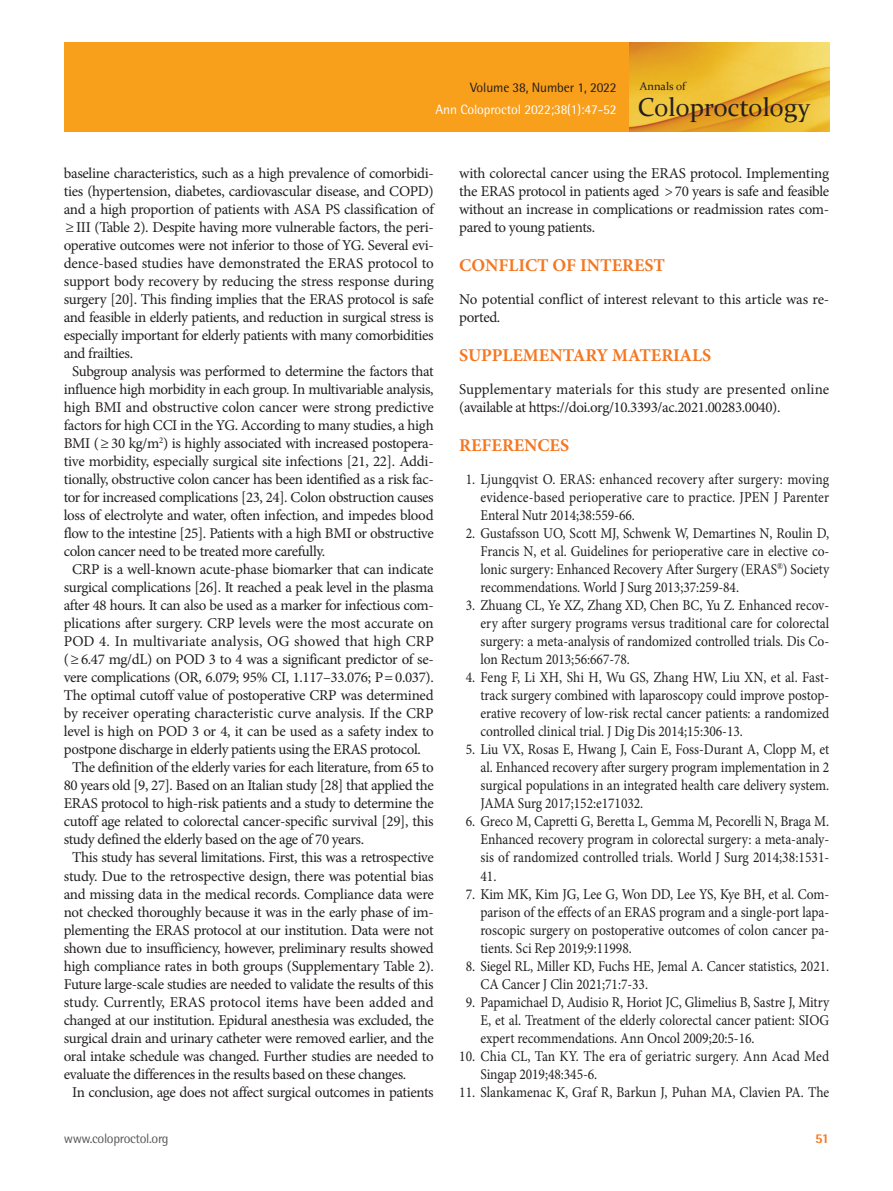
<style>
.page{position:relative;width:893px;height:1191px;background:#fff}
.page>*{position:absolute;margin:0;border:0;box-sizing:border-box;transform-origin:0 0}
.t1{font:25.95px "Constantia";color:#231f20}
.본문제목_대{font:700 18px "Minion Pro";color:#f47721}
.본문{font:15px/18px "Minion Pro";letter-spacing:-.025em;color:#231f20;text-align:justify}
.참고문헌1{font:15px/18px "Minion Pro";letter-spacing:-.005em;color:#231f20;text-align:justify;scale:.9 1}
.본문_앞단락0{font:15px/18px "Minion Pro";letter-spacing:-.01em;color:#231f20}
.참고문헌2{font:15px/18px "Minion Pro";color:#231f20;scale:.9 1}
.t2{font:13.5px "Rotis Semi Sans Std";letter-spacing:-.01em;color:#fff}
.t3{font:13.5px "Rotis Semi Sans Std";letter-spacing:-.01em;color:#231f20}
.t4{font:13.5px "Rotis Semi Sans Std";letter-spacing:-.025em;color:#57585a}
.t5{font:800 13.5px "Rotis Semi Sans Std";color:#f47721}
.t6{font:11.25px "Constantia";color:#231f20}
</style>
<div class="page">
<div style="left:64px;top:43px;width:565px;height:89px;background:#f89f1c"></div>
<img style="left:629px;top:43px;width:200px;height:89px">
<p class="t3" style="left:470px;top:80px;width:148px">Volume 38, Number 1, 2022</p>
<p class="t2" style="left:436px;top:102px;width:182px">Ann Coloproctol 2022;38(1):47-52</p>
<p class="t6" style="left:640px;top:79px;width:47px">Annals of</p>
<h1 class="t1" style="left:638px;top:90px;width:174px">Coloproctology</h1>
<p class="본문" style="left:64px;top:164px;width:372px">baseline characteristics, such as a high prevalence of comorbidi&shy;ties (hypertension, diabetes, cardiovascular disease, and COPD) and a high proportion of patients with ASA PS classification of ≥ III (Table 2). Despite having more vulnerable factors, the peri&shy;operative outcomes were not inferior to those of YG. Several evi&shy;dence-based studies have demonstrated the ERAS protocol to support body recovery by reducing the stress response during surgery [20]. This finding implies that the ERAS protocol is safe and feasible in elderly patients, and reduction in surgical stress is especially important for elderly patients with many comorbidities and frailties.</p>
<p class="본문" style="left:64px;top:362px;width:372px;text-indent:9px">Subgroup analysis was performed to determine the factors that influence high morbidity in each group. In multivariable analysis, high BMI and obstructive colon cancer were strong predictive factors for high CCI in the YG. According to many studies, a high BMI (≥ 30 kg/m<sup>2</sup>) is highly associated with increased postopera&shy;tive morbidity, especially surgical site infections [21, 22]. Addi&shy;tionally, obstructive colon cancer has been identified as a risk fac&shy;tor for increased complications [23, 24]. Colon obstruction causes loss of electrolyte and water, often infection, and impedes blood flow to the intestine [25]. Patients with a high BMI or obstructive colon cancer need to be treated more carefully.</p>
<p class="본문" style="left:64px;top:560px;width:372px;text-indent:9px">CRP is a well-known acute-phase biomarker that can indicate surgical complications [26]. It reached a peak level in the plasma after 48 hours. It can also be used as a marker for infectious com&shy;plications after surgery. CRP levels were the most accurate on POD 4. In multivariate analysis, OG showed that high CRP (≥ 6.47 mg/dL) on POD 3 to 4 was a significant predictor of se&shy;vere complications (OR, 6.079; 95% CI, 1.117–33.076; P= 0.037).<br>The optimal cutoff value of postoperative CRP was determined by receiver operating characteristic curve analysis. If the CRP level is high on POD 3 or 4, it can be used as a safety index to postpone discharge in elderly patients using the ERAS protocol.</p>
<p class="본문" style="left:64px;top:758px;width:371px;text-indent:9px">The definition of the elderly varies for each literature, from 65 to 80 years old [9, 27]. Based on an Italian study [28] that applied the ERAS protocol to high-risk patients and a study to determine the cutoff age related to colorectal cancer-specific survival [29], this study defined the elderly based on the age of 70 years.</p>
<p class="본문" style="left:64px;top:848px;width:372px;text-indent:9px">This study has several limitations. First, this was a retrospective study. Due to the retrospective design, there was potential bias and missing data in the medical records. Compliance data were not checked thoroughly because it was in the early phase of im&shy;plementing the ERAS protocol at our institution. Data were not shown due to insufficiency, however, preliminary results showed high compliance rates in both groups (Supplementary Table 2).<br>Future large-scale studies are needed to validate the results of this study. Currently, ERAS protocol items have been added and changed at our institution. Epidural anesthesia was excluded, the surgical drain and urinary catheter were removed earlier, and the oral intake schedule was changed. Further studies are needed to evaluate the differences in the results based on these changes.</p>
<p class="본문" style="left:72px;top:1082px;width:363px">In conclusion, age does not affect surgical outcomes in patients</p>
<p class="t4" style="left:64px;top:1130px;width:106px">www.coloproctol.org</p>
<p class="본문" style="left:459px;top:164px;width:371px">with colorectal cancer using the ERAS protocol. Implementing the ERAS protocol in patients aged &gt; 70 years is safe and feasible without an increase in complications or readmission rates com&shy;pared to young patients.</p>
<p class="본문제목_대" style="left:459px;top:252px;width:207px">CONFLICT OF INTEREST</p>
<p class="본문_앞단락0" style="left:459px;top:290px;width:371px">No potential conflict of interest relevant to this article was re&shy;ported.</p>
<p class="본문제목_대" style="left:459px;top:342px;width:253px">SUPPLEMENTARY MATERIALS</p>
<p class="본문_앞단락0" style="left:459px;top:380px;width:372px">Supplementary materials for this study are presented online (available at https://doi.org/10.3393/ac.2021.00283.0040).</p>
<p class="본문제목_대" style="left:459px;top:432px;width:111px">REFERENCES</p>
<p class="참고문헌1" style="left:480px;top:470px;width:389px;text-indent:-15px">1. Ljungqvist O. ERAS: enhanced recovery after surgery: moving evidence-based perioperative care to practice. JPEN J Parenter Enteral Nutr 2014;38:559-66.</p>
<p class="참고문헌1" style="left:480px;top:524px;width:389px;text-indent:-15px">2. Gustafsson UO, Scott MJ, Schwenk W, Demartines N, Roulin D, Francis N, et al. Guidelines for perioperative care in elective co&shy;lonic surgery: Enhanced Recovery After Surgery (ERAS<sup>®</sup>) Society recommendations. World J Surg 2013;37:259-84.</p>
<p class="참고문헌1" style="left:480px;top:596px;width:389px;text-indent:-15px">3. Zhuang CL, Ye XZ, Zhang XD, Chen BC, Yu Z. Enhanced recov&shy;ery after surgery programs versus traditional care for colorectal surgery: a meta-analysis of randomized controlled trials. Dis Co&shy;lon Rectum 2013;56:667-78.</p>
<p class="참고문헌1" style="left:480px;top:668px;width:389px;text-indent:-15px">4. Feng F, Li XH, Shi H, Wu GS, Zhang HW, Liu XN, et al. Fast&shy;track surgery combined with laparoscopy could improve postop&shy;erative recovery of low-risk rectal cancer patients: a randomized controlled clinical trial. J Dig Dis 2014;15:306-13.</p>
<p class="참고문헌1" style="left:480px;top:740px;width:389px;text-indent:-15px">5. Liu VX, Rosas E, Hwang J, Cain E, Foss-Durant A, Clopp M, et al. Enhanced recovery after surgery program implementation in 2 surgical populations in an integrated health care delivery system.<br>JAMA Surg 2017;152:e171032.</p>
<p class="참고문헌1" style="left:480px;top:812px;width:389px;text-indent:-15px">6. Greco M, Capretti G, Beretta L, Gemma M, Pecorelli N, Braga M.<br>Enhanced recovery program in colorectal surgery: a meta-analy&shy;sis of randomized controlled trials. World J Surg 2014;38:1531- 41.</p>
<p class="참고문헌1" style="left:480px;top:884px;width:389px;text-indent:-15px">7. Kim MK, Kim JG, Lee G, Won DD, Lee YS, Kye BH, et al. Com&shy;parison of the effects of an ERAS program and a single-port lapa&shy;roscopic surgery on postoperative outcomes of colon cancer pa&shy;tients. Sci Rep 2019;9:11998.</p>
<p class="참고문헌1" style="left:480px;top:956px;width:389px;text-indent:-15px">8. Siegel RL, Miller KD, Fuchs HE, Jemal A. Cancer statistics, 2021.<br>CA Cancer J Clin 2021;71:7-33.</p>
<p class="참고문헌1" style="left:480px;top:992px;width:389px;text-indent:-15px">9. Papamichael D, Audisio R, Horiot JC, Glimelius B, Sastre J, Mitry E, et al. Treatment of the elderly colorectal cancer patient: SIOG expert recommendations. Ann Oncol 2009;20:5-16.</p>
<p class="참고문헌2" style="left:480px;top:1046px;width:389px;text-indent:-21px">10. Chia CL, Tan KY. The era of geriatric surgery. Ann Acad Med<br>Singap 2019;48:345-6.</p>
<p class="참고문헌2" style="left:459px;top:1082px;width:413px">11. Slankamenac K, Graf R, Barkun J, Puhan MA, Clavien PA. The</p>
<p class="t5" style="left:815px;top:1129px;width:16px">51</p>
</div>
